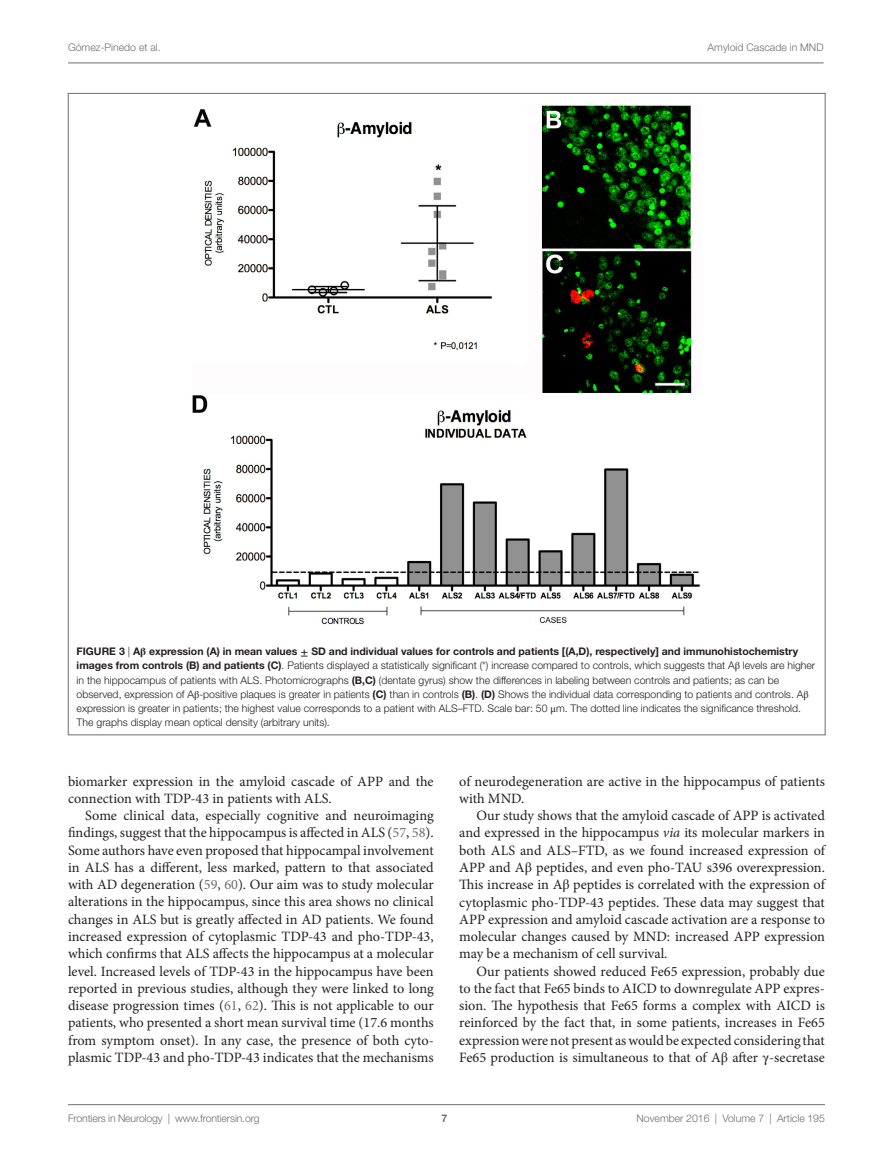
<style>
.page{position:relative;width:893px;height:1170px;background:#fff}
.page>*{position:absolute;margin:0;border:0;box-sizing:border-box;transform-origin:0 0}
.t1{font:14.25px/17.2px "Minion Pro";color:#231f20;text-align:justify}
.t2{font:300 10.5px/14.2px "Helvetica Neue LT Std";color:#231f20}
.t3{font:300 10.5px "Helvetica Neue LT Std";color:#6c6d70}
.t4{font:700 10.5px "Helvetica Neue LT Std";color:#6c6d70}
.s1{font-weight:700}
.s2{font-family:"STIX General";font-weight:700}
.s3{font-family:"STIX General";font-weight:400}
.s4{color:#6c6d70}
.s5{font-style:italic}
.s6{font-family:"STIX General"}
</style>
<div class="page">
<img style="left:192px;top:105px;width:508px;height:520px">
<hr style="left:68px;top:1104px;width:757px;height:1px;background:#6c6d70">
<hr style="left:68px;top:63px;width:755px;height:1px;background:#6c6d70">
<p class="t3" style="left:68px;top:41px;width:94px">Gómez-Pinedo et al.</p>
<p class="t3" style="left:708px;top:41px;width:117px">Amyloid Cascade in MND</p>
<p class="t2" style="left:77px;top:644px;width:740px"><span class="s1">FIG URE 3</span> | <span class="s1">A</span><span class="s2">β</span> <span class="s1">expression (A) in mean values</span> <span class="s2">±</span> <span class="s1">SD and individual values for controls and patients [(A,D), respectively] and immunohistochemistry images from controls (B) and patients (C)</span>. Patients displayed a statistically significant (*) increase compared to controls, which suggests that A<span class="s3">β</span> levels are higher in the hippocampus of patients with ALS. Photomicrographs <span class="s1">(B,C)</span> (dentate gyrus) show the differences in labeling between controls and patients; as can be observed, expression of A<span class="s3">β</span>-positive plaques is greater in patients <span class="s1">(C)</span> than in controls <span class="s1">(B)</span>. <span class="s1">(D)</span> Shows the individual data corresponding to patients and controls. A<span class="s3">β </span>expression is greater in patients; the highest value corresponds to a patient with ALS–FTD. Scale bar: 50 <span class="s3">μ</span>m. The dotted line indicates the significance threshold.<br>The graphs display mean optical density (arbitrary units).</p>
<p class="t1" style="left:68px;top:772px;width:367px">biomarker expression in the amyloid cascade of APP and the connection with TDP-43 in patients with ALS.</p>
<p class="t1" style="left:68px;top:807px;width:367px;text-indent:17px">Some clinical data, especially cognitive and neuroimaging findings, suggest that the hippocampus is affected in ALS (<span class="s4">57</span>, <span class="s4">58</span>).<br>Some authors have even proposed that hippocampal involvement in ALS has a different, less marked, pattern to that associated with AD degeneration (<span class="s4">59</span>, <span class="s4">60</span>). Our aim was to study molecular alterations in the hippocampus, since this area shows no clinical changes in ALS but is greatly affected in AD patients. We found increased expression of cytoplasmic TDP-43 and pho-TDP-43, which confirms that ALS affects the hippocampus at a molecular level. Increased levels of TDP-43 in the hippocampus have been reported in previous studies, although they were linked to long disease progression times (<span class="s4">61</span>, <span class="s4">62</span>). This is not applicable to our patients, who presented a short mean survival time (17.6 months from symptom onset). In any case, the presence of both cyto&shy;plasmic TDP-43 and pho-TDP-43 indicates that the mechanisms</p>
<p class="t1" style="left:459px;top:772px;width:367px">of neurodegeneration are active in the hippocampus of patients with MND.</p>
<p class="t1" style="left:459px;top:807px;width:367px;text-indent:17px">Our study shows that the amyloid cascade of APP is activated and expressed in the hippocampus <span class="s5">via</span> its molecular markers in both ALS and ALS–FTD, as we found increased expression of APP and A<span class="s6">β</span> peptides, and even pho-TAU s396 overexpression.<br>This increase in A<span class="s6">β</span> peptides is correlated with the expression of cytoplasmic pho-TDP-43 peptides. These data may suggest that APP expression and amyloid cascade activation are a response to molecular changes caused by MND: increased APP expression may be a mechanism of cell survival.</p>
<p class="t1" style="left:459px;top:962px;width:367px;text-indent:17px">Our patients showed reduced Fe65 expression, probably due to the fact that Fe65 binds to AICD to downregulate APP expres&shy;sion. The hypothesis that Fe65 forms a complex with AICD is reinforced by the fact that, in some patients, increases in Fe65 expression were not present as would be expected considering that Fe65 production is simultaneous to that of A<span class="s6">β</span> after <span class="s6">γ</span>-secretase</p>
<p class="t3" style="left:68px;top:1111px;width:193px">Frontiers in Neurology | www.frontiersin.org</p>
<p class="t3" style="left:636px;top:1111px;width:190px">November 2016 | Volume 7 | Article 195</p>
<p class="t4" style="left:441px;top:1111px;width:7px">7</p>
</div>
